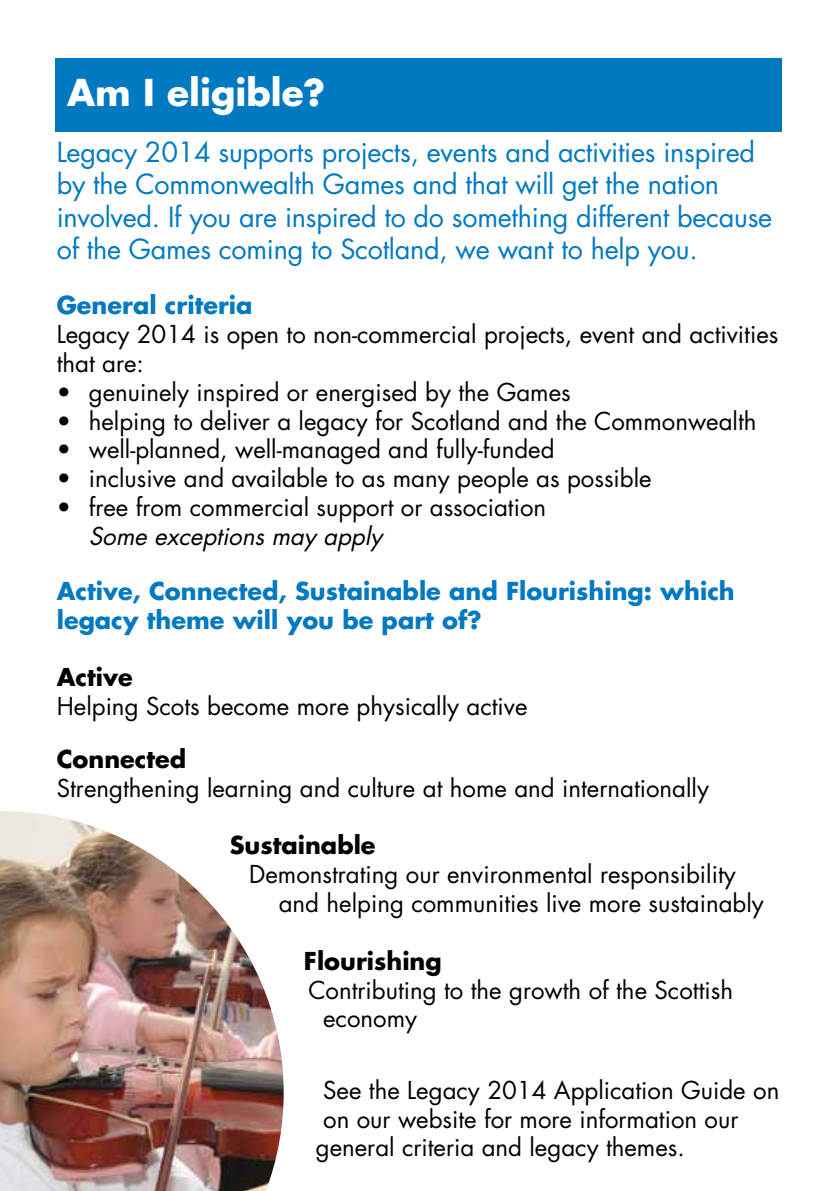
<style>
.page{position:relative;width:840px;height:1191px;background:#fff}
.page>*{position:absolute;margin:0;border:0;box-sizing:border-box;transform-origin:0 0}
.t1{font:700 36px "Futura CE";color:#fff}
.t2{font:27px/32.4px "Futura CE";letter-spacing:-.01em;color:#0079c1}
.t3{font:24px/28.8px "Futura CE";color:#000}
.t4{font:700 24px/28.8px "Futura CE";color:#0079c1}
.t5{font:700 24px "Futura CE";color:#000}
.t6{font:italic 24px "Futura CE";color:#000}
</style>
<div class="page">
<img style="left:0;top:811px;width:283px;height:380px">
<div style="left:56px;top:58px;width:725px;height:73px;background:#0079c1"></div>
<h1 class="t1" style="left:67px;top:65px;width:259px">Am I eligible?</h1>
<p class="t2" style="left:57px;top:136px;width:716px">Legacy 2014 supports projects, events and activities inspired by the Commonwealth Games and that will get the nation involved. If you are inspired to do something different because of the Games coming to Scotland, we want to help you.</p>
<p class="t4" style="left:57px;top:290px;width:197px">General criteria</p>
<p class="t3" style="left:57px;top:320px;width:722px">Legacy 2014 is open to non-commercial projects, event and activities that are:</p>
<p class="t3" style="left:57px;top:378px;width:515px">• genuinely inspired or energised by the Games</p>
<p class="t3" style="left:57px;top:406px;width:701px">• helping to deliver a legacy for Scotland and the Commonwealth</p>
<p class="t3" style="left:57px;top:435px;width:499px">• well-planned, well-managed and fully-funded</p>
<p class="t3" style="left:57px;top:464px;width:596px">• inclusive and available to as many people as possible</p>
<p class="t3" style="left:57px;top:493px;width:490px">• free from commercial support or association</p>
<p class="t6" style="left:89px;top:520px;width:295px">Some exceptions may apply</p>
<p class="t4" style="left:57px;top:575px;width:679px">Active, Connected, Sustainable and Flourishing: which legacy theme will you be part of?</p>
<p class="t5" style="left:57px;top:659px;width:77px">Active</p>
<p class="t3" style="left:57px;top:692px;width:472px">Helping Scots become more physically active</p>
<p class="t5" style="left:57px;top:741px;width:131px">Connected</p>
<p class="t3" style="left:57px;top:774px;width:653px">Strengthening learning and culture at home and internationally</p>
<p class="t5" style="left:230px;top:827px;width:147px">Sustainable</p>
<p class="t3" style="left:278px;top:860px;width:486px;text-indent:-30px">Demonstrating our environmental responsibility and helping communities live more sustainably</p>
<p class="t5" style="left:304px;top:943px;width:139px">Flourishing</p>
<p class="t3" style="left:323px;top:975px;width:411px;text-indent:-15px">Contributing to the growth of the Scottish economy</p>
<p class="t3" style="left:323px;top:1075px;width:457px">See the Legacy 2014 Application Guide on</p>
<p class="t3" style="left:323px;top:1104px;width:416px">on our website for more information our</p>
<p class="t3" style="left:315px;top:1133px;width:370px">general criteria and legacy themes.</p>
</div>
